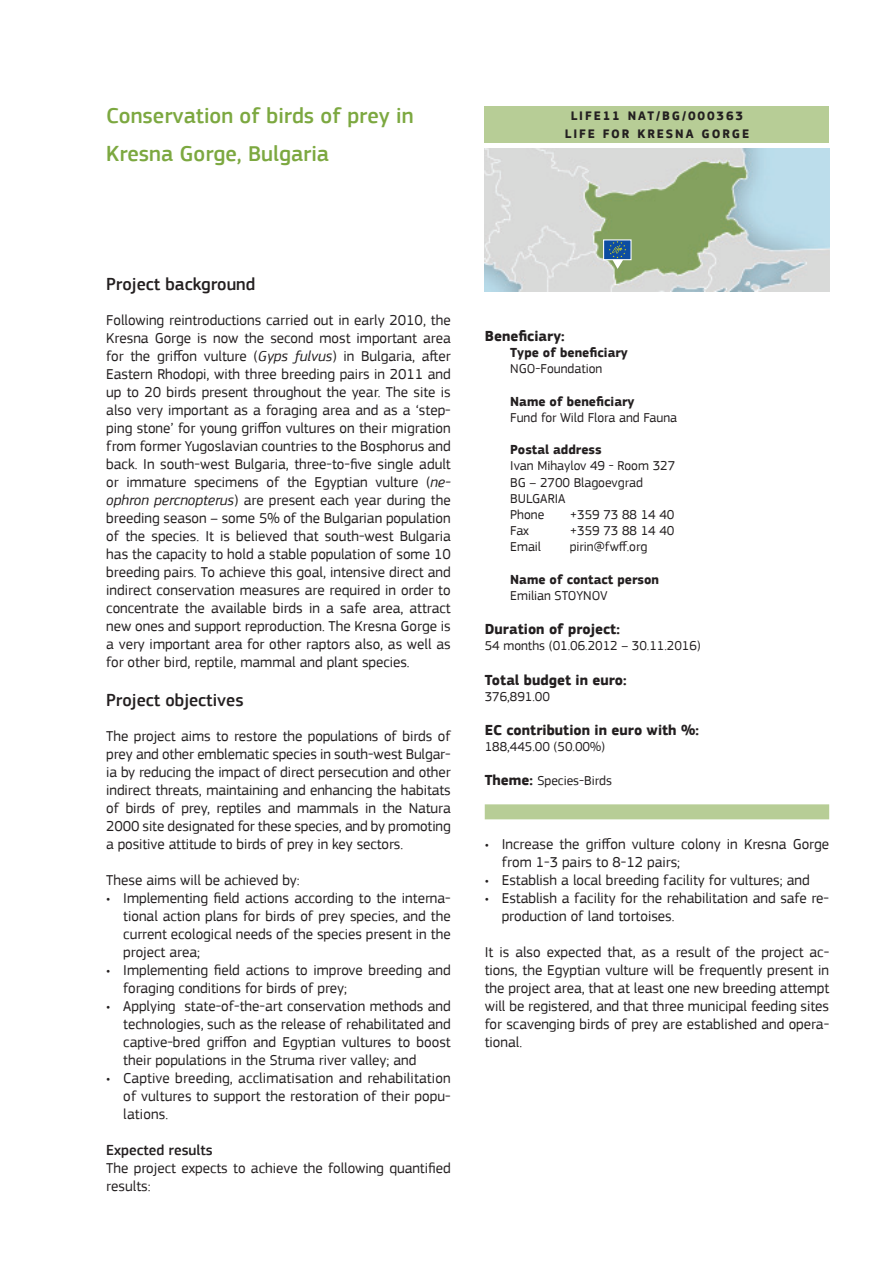
<style>
.page{position:relative;width:893px;height:1263px;background:#fff}
.page>*{position:absolute;margin:0;border:0;box-sizing:border-box;transform-origin:0 0}
.t1{font:500 22.5px/37.5px "PF Square Sans Pro";color:#7ca840}
.t2{font:500 18px "PF Square Sans Pro";color:#231f20}
.t3{font:15px/18px "PF Square Sans Pro";color:#231f20;text-align:justify}
.t4{font:700 15px "PF Square Sans Pro";color:#231f20}
.t5{font:500 15px "PF Square Sans Pro";color:#231f20}
.t6{font:13.5px/16.2px "PF Square Sans Pro";color:#231f20}
.t7{font:700 13.5px "PF Square Sans Pro";color:#231f20}
.t8{font:700 12.75px/18px "PF Square Sans Pro";letter-spacing:.15em;color:#231f20;text-align:center}
.s1{font-style:italic}
.s2{font-weight:700;font-size:15px}
</style>
<div class="page">
<svg style="left:484px;top:148px;width:346px;height:1px"></svg>
<img style="left:485px;top:149px;width:344px;height:142px">
<div style="left:485px;top:804px;width:344px;height:15px;background:#b7cd96"></div>
<div style="left:485px;top:106px;width:344px;height:37px;background:#b7cd96"></div>
<div style="left:603px;top:239px;width:29px;height:21px;background:#0d4da1;border:1px solid #fff"></div>
<svg style="left:609px;top:241px;width:17px;height:28px"></svg>
<h1 class="t1" style="left:106px;top:97px;width:309px">Conservation of birds of prey in<br>Kresna Gorge, Bulgaria</h1>
<p class="t8" style="left:565px;top:107px;width:186px">LIFE11 NAT/BG/000363<br>LIFE FOR KRESNA GORGE</p>
<p class="t2" style="left:106px;top:273px;width:151px">Project background</p>
<p class="t3" style="left:106px;top:311px;width:346px">Following reintroductions carried out in early 2010, the Kresna Gorge is now the second most important area for the griffon vulture (<span class="s1">Gyps fulvus</span>) in Bulgaria, after Eastern Rhodopi, with three breeding pairs in 2011 and up to 20 birds present throughout the year. The site is also very important as a foraging area and as a ‘step&shy;ping stone’ for young griffon vultures on their migration from former Yugoslavian countries to the Bosphorus and back. In south-west Bulgaria, three-to-five single adult or immature specimens of the Egyptian vulture (<span class="s1">ne&shy;ophron percnopterus</span>) are present each year during the breeding season – some 5% of the Bulgarian population of the species. It is believed that south-west Bulgaria has the capacity to hold a stable population of some 10 breeding pairs. To achieve this goal, intensive direct and indirect conservation measures are required in order to concentrate the available birds in a safe area, attract new ones and support reproduction. The Kresna Gorge is a very important area for other raptors also, as well as for other bird, reptile, mammal and plant species.</p>
<p class="t2" style="left:106px;top:689px;width:139px">Project objectives</p>
<p class="t3" style="left:106px;top:727px;width:346px">The project aims to restore the populations of birds of prey and other emblematic species in south-west Bulgar&shy;ia by reducing the impact of direct persecution and other indirect threats, maintaining and enhancing the habitats of birds of prey, reptiles and mammals in the Natura 2000 site designated for these species, and by promoting a positive attitude to birds of prey in key sectors.</p>
<p class="t3" style="left:106px;top:871px;width:195px">These aims will be achieved by:</p>
<p class="t3" style="left:123px;top:889px;width:329px;text-indent:-17px">• Implementing field actions according to the interna&shy;tional action plans for birds of prey species, and the current ecological needs of the species present in the project area;</p>
<p class="t3" style="left:123px;top:961px;width:329px;text-indent:-17px">• Implementing field actions to improve breeding and foraging conditions for birds of prey;</p>
<p class="t3" style="left:123px;top:997px;width:329px;text-indent:-17px">• Applying state-of-the-art conservation methods and technologies, such as the release of rehabilitated and captive-bred griffon and Egyptian vultures to boost their populations in the Struma river valley; and</p>
<p class="t3" style="left:123px;top:1069px;width:329px;text-indent:-17px">• Captive breeding, acclimatisation and rehabilitation of vultures to support the restoration of their popu&shy;lations.</p>
<p class="t5" style="left:106px;top:1141px;width:108px">Expected results</p>
<p class="t3" style="left:106px;top:1159px;width:346px">The project expects to achieve the following quantified results:</p>
<p class="t4" style="left:485px;top:327px;width:81px">Beneficiary:</p>
<p class="t7" style="left:510px;top:344px;width:119px">Type of beneficiary</p>
<p class="t6" style="left:510px;top:361px;width:94px">NGO-Foundation</p>
<p class="t7" style="left:510px;top:393px;width:126px">Name of beneficiary</p>
<p class="t6" style="left:510px;top:409px;width:168px">Fund for Wild Flora and Fauna</p>
<p class="t7" style="left:510px;top:442px;width:93px">Postal address</p>
<p class="t6" style="left:510px;top:458px;width:166px">Ivan Mihaylov 49 - Room 327<br>BG – 2700 Blagoevgrad<br>BULGARIA<br>Phone</p>
<p class="t6" style="left:570px;top:507px;width:106px">+359 73 88 14 40</p>
<p class="t6" style="left:510px;top:523px;width:20px">Fax</p>
<p class="t6" style="left:570px;top:523px;width:106px">+359 73 88 14 40</p>
<p class="t6" style="left:510px;top:539px;width:32px">Email</p>
<p class="t6" style="left:570px;top:539px;width:79px">pirin@fwff.org</p>
<p class="t7" style="left:510px;top:571px;width:150px">Name of contact person</p>
<p class="t6" style="left:510px;top:588px;width:99px">Emilian STOYNOV</p>
<p class="t4" style="left:485px;top:620px;width:137px">Duration of project:</p>
<p class="t6" style="left:485px;top:638px;width:218px">54 months (01.06.2012 – 30.11.2016)</p>
<p class="t4" style="left:485px;top:671px;width:143px">Total budget in euro:</p>
<p class="t6" style="left:485px;top:688px;width:67px">376,891.00</p>
<p class="t4" style="left:485px;top:721px;width:216px">EC contribution in euro with %:</p>
<p class="t6" style="left:485px;top:739px;width:122px">188,445.00 (50.00%)</p>
<p class="t6" style="left:485px;top:773px;width:129px"><span class="s2">Theme:</span> Species-Birds</p>
<p class="t3" style="left:502px;top:835px;width:329px;text-indent:-17px">• Increase the griffon vulture colony in Kresna Gorge from 1-3 pairs to 8-12 pairs;</p>
<p class="t3" style="left:485px;top:871px;width:326px">• Establish a local breeding facility for vultures; and</p>
<p class="t3" style="left:502px;top:889px;width:329px;text-indent:-17px">• Establish a facility for the rehabilitation and safe re&shy;production of land tortoises.</p>
<p class="t3" style="left:485px;top:943px;width:346px">It is also expected that, as a result of the project ac&shy;tions, the Egyptian vulture will be frequently present in the project area, that at least one new breeding attempt will be registered, and that three municipal feeding sites for scavenging birds of prey are established and opera&shy;tional.</p>
</div>
